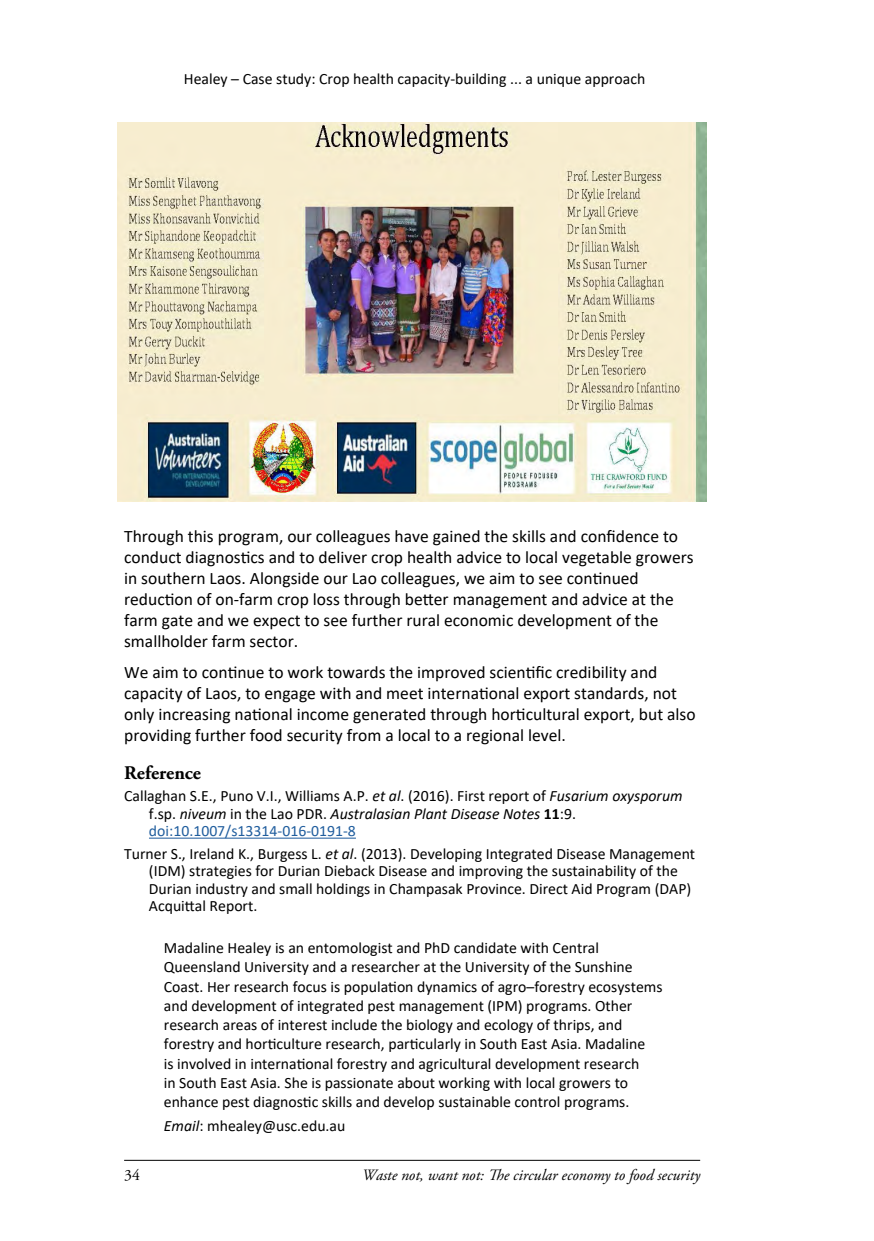
<style>
.page{position:relative;width:874px;height:1241px;background:#fff}
.page>*{position:absolute;margin:0;border:0;box-sizing:border-box;transform-origin:0 0}
.t1{font:700 19.25px "Adobe Garamond Pro";color:#000}
.t2{font:17.5px/21px "Calibri";color:#000}
.t3{font:15.75px/19.2px "Calibri";color:#000}
.t4{font:italic 15.75px "Adobe Garamond Pro";color:#000}
.t5{font:15.75px "Adobe Garamond Pro";color:#000}
.s1{font-style:italic}
.s2{font-weight:700}
.s3{color:#215e9e}
</style>
<div class="page">
<hr style="left:124px;top:1159px;width:575px;height:1px;background:#000">
<hr style="left:149px;top:837px;width:207px;height:1px;background:#215e9e">
<img style="left:118px;top:123px;width:588px;height:378px">
<p class="t3" style="left:184px;top:68px;width:462px">Healey – Case study: Crop health capacity-building ... a unique approach</p>
<p class="t2" style="left:124px;top:525px;width:570px">Through this program, our colleagues have gained the skills and confidence to conduct diagnostics and to deliver crop health advice to local vegetable growers in southern Laos. Alongside our Lao colleagues, we aim to see continued reduction of on-farm crop loss through better management and advice at the farm gate and we expect to see further rural economic development of the smallholder farm sector.</p>
<p class="t2" style="left:124px;top:661px;width:572px">We aim to continue to work towards the improved scientific credibility and capacity of Laos, to engage with and meet international export standards, not only increasing national income generated through horticultural export, but also providing further food security from a local to a regional level.</p>
<p class="t1" style="left:124px;top:761px;width:78px">Reference</p>
<p class="t3" style="left:149px;top:786px;width:535px;line-height:17.5px;text-indent:-25px">Callaghan S.E., Puno V.I., Williams A.P. <span class="s1">et al</span>. (2016). First report of <span class="s1">Fusarium oxysporum </span>f.sp. <span class="s1">niveum</span> in the Lao PDR. <span class="s1">Australasian Plant Disease Notes</span> <span class="s2">11</span>:9. <span class="s3">doi:10.1007/s13314-016-0191-8</span></p>
<p class="t3" style="left:149px;top:844px;width:547px;line-height:17.5px;text-indent:-25px">Turner S., Ireland K., Burgess L. <span class="s1">et al</span>. (2013). Developing Integrated Disease Management (IDM) strategies for Durian Dieback Disease and improving the sustainability of the Durian industry and small holdings in Champasak Province. Direct Aid Program (DAP)<br>Acquittal Report.</p>
<p class="t3" style="left:164px;top:937px;width:500px">Madaline Healey is an entomologist and PhD candidate with Central Queensland University and a researcher at the University of the Sunshine Coast. Her research focus is population dynamics of agro–forestry ecosystems and development of integrated pest management (IPM) programs. Other research areas of interest include the biology and ecology of thrips, and forestry and horticulture research, particularly in South East Asia. Madaline<br>is involved in international forestry and agricultural development research<br>in South East Asia. She is passionate about working with local growers to enhance pest diagnostic skills and develop sustainable control programs.</p>
<p class="t3" style="left:164px;top:1115px;width:183px"><span class="s1">Email</span>: mhealey@usc.edu.au</p>
<p class="t5" style="left:124px;top:1165px;width:17px">34</p>
<p class="t4" style="left:362px;top:1165px;width:339px">Waste not, want not: The circular economy to food security</p>
</div>
